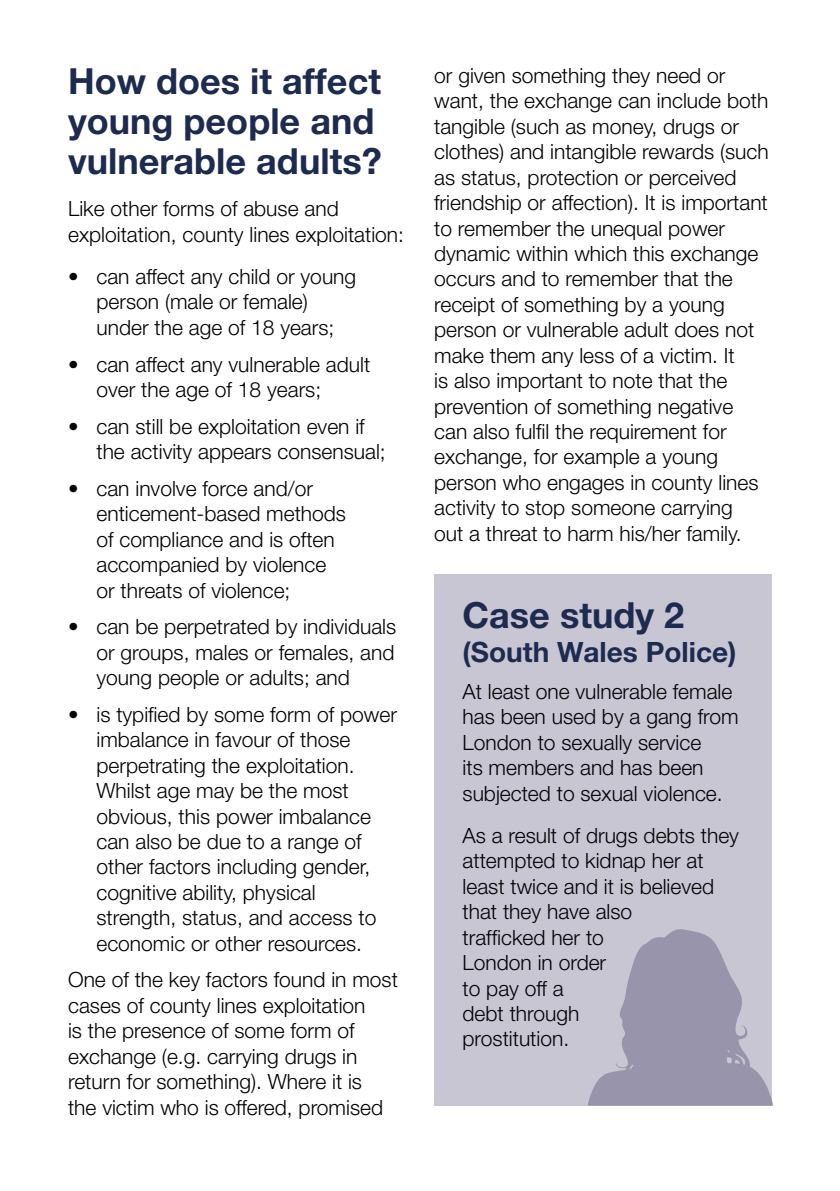
<style>
.page{position:relative;width:840px;height:1191px;background:#fff}
.page>*{position:absolute;margin:0;border:0;box-sizing:border-box;transform-origin:0 0}
.body_text{font:700 36px/40px "Helvetica Neue LT Pro";color:#1e2b50}
.t1{font:700 28px "Helvetica Neue LT Pro";color:#1e2b50}
.body_text-2{font:300 21px/25.4px "Helvetica Neue LT Pro";color:#000}
.bullets{font:300 21px/25.4px "Helvetica Neue LT Pro";color:#000}
</style>
<div class="page">
<div style="left:434px;top:574px;width:337px;height:531px;background:#c9c6d4"></div>
<svg style="left:588px;top:927px;width:184px;height:178px"></svg>
<p class="body_text" style="left:68px;top:60px;width:315px">How does it affect young people and vulnerable adults?</p>
<p class="body_text-2" style="left:68px;top:196px;width:337px">Like other forms of abuse and exploitation, county lines exploitation:</p>
<p class="bullets" style="left:96px;top:263px;width:261px;text-indent:-28px">• can affect any child or young person (male or female) under the age of 18 years;</p>
<p class="bullets" style="left:96px;top:351px;width:275px;text-indent:-28px">• can affect any vulnerable adult over the age of 18 years;</p>
<p class="bullets" style="left:96px;top:413px;width:291px;text-indent:-28px">• can still be exploitation even if the activity appears consensual;</p>
<p class="bullets" style="left:96px;top:475px;width:251px;text-indent:-28px">• can involve force and/or enticement-based methods of compliance and is often accompanied by violence or threats of violence;</p>
<p class="bullets" style="left:96px;top:613px;width:301px;text-align:justify;text-indent:-28px">• can be perpetrated by individuals or groups, males or females, and young people or adults; and</p>
<p class="bullets" style="left:96px;top:701px;width:302px;text-indent:-28px">• is typified by some form of power imbalance in favour of those perpetrating the exploitation.<br>Whilst age may be the most obvious, this power imbalance can also be due to a range of other factors including gender, cognitive ability, physical strength, status, and access to economic or other resources.</p>
<p class="body_text-2" style="left:68px;top:966px;width:331px">One of the key factors found in most cases of county lines exploitation<br>is the presence of some form of exchange (e.g. carrying drugs in return for something). Where it is<br>the victim who is offered, promised</p>
<p class="body_text-2" style="left:434px;top:62px;width:336px">or given something they need or want, the exchange can include both tangible (such as money, drugs or clothes) and intangible rewards (such as status, protection or perceived friendship or affection). It is important to remember the unequal power dynamic within which this exchange occurs and to remember that the receipt of something by a young person or vulnerable adult does not make them any less of a victim. It<br>is also important to note that the prevention of something negative can also fulfil the requirement for exchange, for example a young person who engages in county lines activity to stop someone carrying<br>out a threat to harm his/her family.</p>
<p class="body_text" style="left:462px;top:594px;width:223px">Case study 2</p>
<p class="t1" style="left:462px;top:635px;width:275px">(South Wales Police)</p>
<p class="body_text-2" style="left:462px;top:678px;width:277px">At least one vulnerable female has been used by a gang from<br>London to sexually service<br>its members and has been subjected to sexual violence.</p>
<p class="body_text-2" style="left:462px;top:822px;width:278px">As a result of drugs debts they attempted to kidnap her at least twice and it is believed that they have also<br>trafficked her to<br>London in order<br>to pay off a<br>debt through<br>prostitution.</p>
</div>
